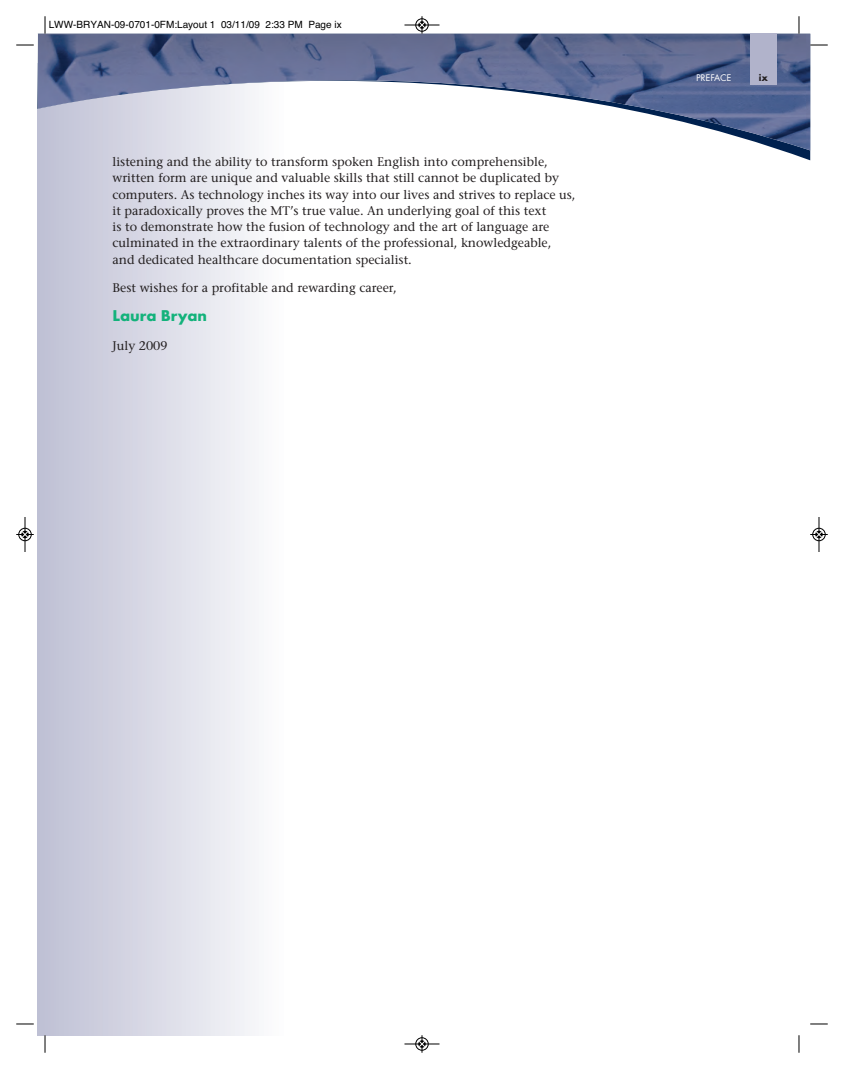
<style>
.page{position:relative;width:844px;height:1069px;background:#fff}
.page>*{position:absolute;margin:0;border:0;box-sizing:border-box;transform-origin:0 0}
.t1{font:800 16.25px "Function LH";color:#13b27b}
.t2{font:12.5px/16.2px "Stone Serif";color:#231f20}
.t3{font:10px "Helvetica";color:#000}
.t4{font:10px "Function";color:#fff}
.t5{font:800 10px "Function LH";color:#231f20}
</style>
<div class="page">
<svg style="left:38px;top:150px;width:772px;height:10px"></svg>
<img style="left:38px;top:34px;width:772px;height:116px">
<div style="left:750px;top:34px;width:26px;height:51px;background:#b1b3cb"></div>
<svg style="left:45px;top:16px;width:1px;height:18px"></svg>
<svg style="left:16px;top:45px;width:18px;height:1px"></svg>
<svg style="left:798px;top:16px;width:2px;height:18px"></svg>
<svg style="left:810px;top:45px;width:18px;height:1px"></svg>
<svg style="left:45px;top:1035px;width:1px;height:17px"></svg>
<svg style="left:16px;top:1023px;width:18px;height:2px"></svg>
<svg style="left:798px;top:1035px;width:2px;height:17px"></svg>
<svg style="left:810px;top:1023px;width:18px;height:2px"></svg>
<div style="left:415px;top:18px;width:13px;height:14px;border:1px solid #fff;border-radius:50%"></div>
<hr style="left:404px;top:25px;width:35px;height:1px;background:#000">
<div style="left:415px;top:19px;width:13px;height:12px;border:1px solid #000;border-radius:50%"></div>
<svg style="left:419px;top:16px;width:6px;height:18px"></svg>
<hr style="left:404px;top:1044px;width:35px;height:1px;background:#000">
<div style="left:415px;top:1037px;width:13px;height:13px;border:1px solid #000;border-radius:50%"></div>
<svg style="left:419px;top:1035px;width:6px;height:17px"></svg>
<div style="left:18px;top:528px;width:14px;height:13px;border:1px solid #fff;border-radius:50%"></div>
<hr style="left:25px;top:517px;width:1px;height:35px;background:#000">
<div style="left:19px;top:528px;width:12px;height:13px;border:1px solid #000;border-radius:50%"></div>
<svg style="left:16px;top:531px;width:18px;height:7px"></svg>
<hr style="left:819px;top:517px;width:1px;height:35px;background:#000">
<div style="left:812px;top:528px;width:13px;height:13px;border:1px solid #000;border-radius:50%"></div>
<svg style="left:810px;top:531px;width:18px;height:7px"></svg>
<p class="t3" style="left:49px;top:18px;width:294px">LWW-BRYAN-09-0701-0FM:Layout 1 03/11/09 2:33 PM Page ix</p>
<p class="t2" style="left:112px;top:155px;width:464px">listening and the ability to transform spoken English into comprehensible, written form are unique and valuable skills that still cannot be duplicated by computers. As technology inches its way into our lives and strives to replace us, it paradoxically proves the MT’s true value. An underlying goal of this text<br>is to demonstrate how the fusion of technology and the art of language are culminated in the extraordinary talents of the professional, knowledgeable, and dedicated healthcare documentation specialist.</p>
<p class="t2" style="left:112px;top:281px;width:286px">Best wishes for a profitable and rewarding career,</p>
<h1 class="t1" style="left:112px;top:308px;width:96px">Laura Bryan</h1>
<p class="t2" style="left:112px;top:339px;width:57px">July 2009</p>
<p class="t4" style="left:696px;top:74px;width:37px">PREFACE</p>
<p class="t5" style="left:759px;top:73px;width:11px">ix</p>
</div>
